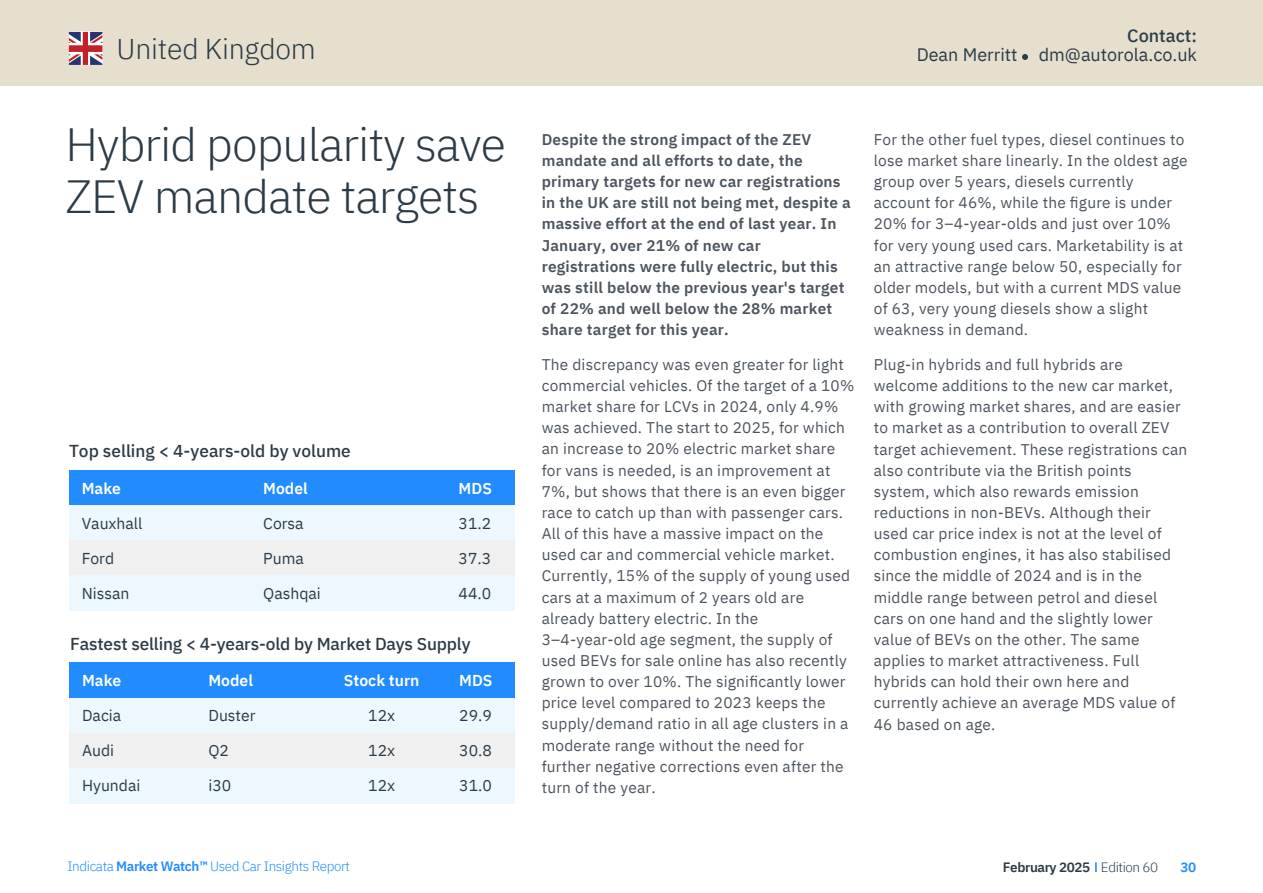
<style>
.page{position:relative;width:1263px;height:893px;background:#fff}
.page>*{position:absolute;margin:0;border:0;box-sizing:border-box;transform-origin:0 0}
.t1{font:300 46.5px/52.5px "IBM Plex Sans";letter-spacing:-.02em;color:#2c3b46}
.t2{font:300 28.5px "IBM Plex Sans";letter-spacing:-.01em;color:#2c3b46}
.t3{font:18px "IBM Plex Sans";color:#2c3b46}
.t4{font:500 18px "IBM Plex Sans";color:#2c3b46}
.t5{font:500 17.25px "IBM Plex Sans";letter-spacing:-.01em;color:#2c3b46}
.t6{font:15.75px "IBM Plex Sans";color:#2c3b46}
.t7{font:600 15.75px "IBM Plex Sans";color:#fff}
.t8{font:15.45px/21.1px "IBM Plex Sans";letter-spacing:.015em;color:#4c545e}
.t9{font:600 15.45px/21.1px "IBM Plex Sans";letter-spacing:.015em;color:#4c545e}
.t10{font:300 13.5px "IBM Plex Sans";letter-spacing:-.03em;color:#228cff}
.t11{font:600 13.5px "IBM Plex Sans";letter-spacing:-.03em;color:#2c3b46}
.t12{font:600 13.5px "IBM Plex Sans";color:#228cff}
.s1{font-weight:600}
.s2{font-weight:300}
</style>
<div class="page">
<div style="left:69px;top:470px;width:446px;height:35px;background:#228cff"></div>
<div style="left:69px;top:505px;width:446px;height:35px;background:#ecf8fe"></div>
<div style="left:69px;top:540px;width:446px;height:36px;background:#f0f0f0"></div>
<div style="left:69px;top:576px;width:446px;height:35px;background:#ecf8fe"></div>
<div style="left:69px;top:663px;width:446px;height:35px;background:#228cff"></div>
<div style="left:69px;top:698px;width:446px;height:35px;background:#ecf8fe"></div>
<div style="left:69px;top:733px;width:446px;height:35px;background:#f0f0f0"></div>
<div style="left:69px;top:768px;width:446px;height:35px;background:#ecf8fe"></div>
<div style="left:0;top:0;width:1263px;height:85px;background:#e6dfcd"></div>
<svg style="left:1022px;top:54px;width:6px;height:6px"></svg>
<svg style="left:69px;top:32px;width:33px;height:33px"></svg>
<h2 class="t2" style="left:117px;top:38px;width:201px">United Kingdom</h2>
<h1 class="t1" style="left:66px;top:122px;width:442px">Hybrid popularity save<br>ZEV mandate targets</h1>
<p class="t5" style="left:69px;top:444px;width:283px">Top selling &lt; 4-years-old by volume</p>
<p class="t7" style="left:82px;top:481px;width:41px">Make</p>
<p class="t6" style="left:82px;top:514px;width:62px">Vauxhall</p>
<p class="t6" style="left:82px;top:549px;width:34px">Ford</p>
<p class="t6" style="left:82px;top:584px;width:49px">Nissan</p>
<p class="t7" style="left:263px;top:481px;width:46px">Model</p>
<p class="t6" style="left:263px;top:514px;width:42px">Corsa</p>
<p class="t6" style="left:263px;top:549px;width:42px">Puma</p>
<p class="t6" style="left:263px;top:584px;width:59px">Qashqai</p>
<p class="t7" style="left:459px;top:481px;width:35px">MDS</p>
<p class="t6" style="left:459px;top:514px;width:34px">31.2</p>
<p class="t6" style="left:459px;top:549px;width:34px">37.3</p>
<p class="t6" style="left:459px;top:584px;width:34px">44.0</p>
<p class="t5" style="left:70px;top:636px;width:402px">Fastest selling &lt; 4-years-old by Market Days Supply</p>
<p class="t7" style="left:82px;top:673px;width:41px">Make</p>
<p class="t6" style="left:82px;top:706px;width:41px">Dacia</p>
<p class="t6" style="left:82px;top:741px;width:34px">Audi</p>
<p class="t6" style="left:82px;top:776px;width:60px">Hyundai</p>
<p class="t7" style="left:208px;top:673px;width:46px">Model</p>
<p class="t6" style="left:208px;top:706px;width:49px">Duster</p>
<p class="t6" style="left:208px;top:741px;width:22px">Q2</p>
<p class="t6" style="left:208px;top:776px;width:24px">i30</p>
<p class="t7" style="left:344px;top:673px;width:77px">Stock turn</p>
<p class="t6" style="left:368px;top:706px;width:28px">12x</p>
<p class="t6" style="left:368px;top:741px;width:28px">12x</p>
<p class="t6" style="left:368px;top:776px;width:28px">12x</p>
<p class="t7" style="left:459px;top:673px;width:35px">MDS</p>
<p class="t6" style="left:459px;top:706px;width:34px">29.9</p>
<p class="t6" style="left:459px;top:741px;width:34px">30.8</p>
<p class="t6" style="left:459px;top:776px;width:34px">31.0</p>
<p class="t10" style="left:67px;top:861px;width:284px">Indicata <span class="s1">Market Watchô</span> Used Car Insights Report</p>
<p class="t4" style="left:1127px;top:28px;width:71px">Contact:</p>
<p class="t3" style="left:917px;top:44px;width:282px">Dean Merritt dm@autorola.co.uk</p>
<p class="t9" style="left:542px;top:130px;width:311px">Despite the strong impact of the ZEV mandate and all efforts to date, the primary targets for new car registrations in the UK are still not being met, despite a massive effort at the end of last year. In January, over 21% of new car registrations were fully electric, but this was still below the previous year's target of 22% and well below the 28% market share target for this year.</p>
<p class="t8" style="left:542px;top:354px;width:314px">The discrepancy was even greater for light commercial vehicles. Of the target of a 10% market share for LCVs in 2024, only 4.9% was achieved. The start to 2025, for which an increase to 20% electric market share for vans is needed, is an improvement at 7%, but shows that there is an even bigger race to catch up than with passenger cars.<br>All of this have a massive impact on the used car and commercial vehicle market.<br>Currently, 15% of the supply of young used cars at a maximum of 2 years old are already battery electric. In the 3ñ4-year-old age segment, the supply of used BEVs for sale online has also recently grown to over 10%. The significantly lower price level compared to 2023 keeps the supply/demand ratio in all age clusters in a moderate range without the need for further negative corrections even after the turn of the year.</p>
<p class="t8" style="left:874px;top:129px;width:315px">For the other fuel types, diesel continues to lose market share linearly. In the oldest age group over 5 years, diesels currently account for 46%, while the figure is under 20% for 3ñ4-year-olds and just over 10% for very young used cars. Marketability is at an attractive range below 50, especially for older models, but with a current MDS value of 63, very young diesels show a slight weakness in demand.</p>
<p class="t8" style="left:874px;top:354px;width:315px">Plug-in hybrids and full hybrids are welcome additions to the new car market, with growing market shares, and are easier to market as a contribution to overall ZEV target achievement. These registrations can also contribute via the British points system, which also rewards emission reductions in non-BEVs. Although their used car price index is not at the level of combustion engines, it has also stabilised since the middle of 2024 and is in the middle range between petrol and diesel cars on one hand and the slightly lower value of BEVs on the other. The same applies to market attractiveness. Full hybrids can hold their own here and currently achieve an average MDS value of 46 based on age.</p>
<p class="t11" style="left:1003px;top:861px;width:157px">February 2025 <span class="s2">Edition 60</span></p>
<p class="t12" style="left:1180px;top:861px;width:17px">30</p>
</div>
